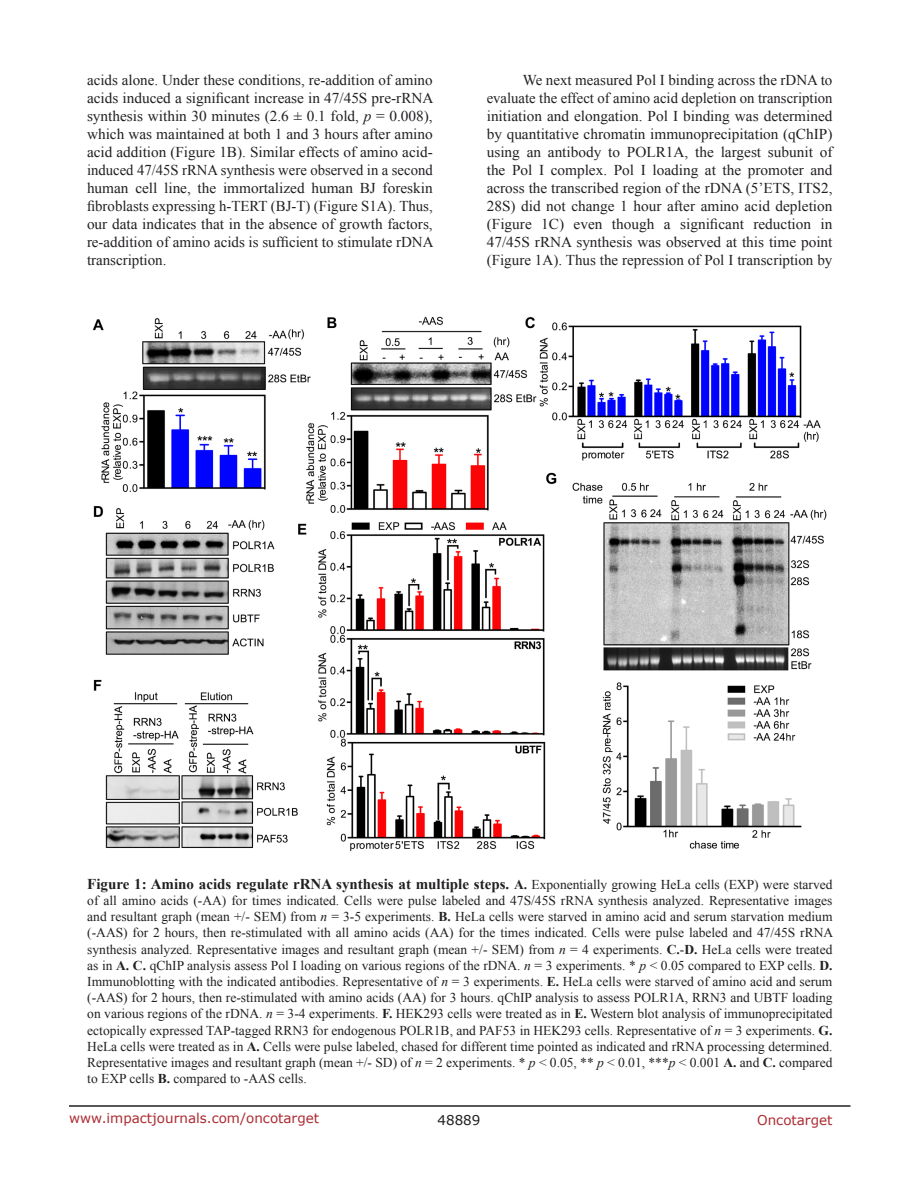
<style>
.page{position:relative;width:918px;height:1188px;background:#fff}
.page>*{position:absolute;margin:0;border:0;box-sizing:border-box;transform-origin:0 0}
.BodyText{font:15px/18px "Times New Roman";color:#221f22;text-align:justify}
.FigureText{font:700 15px "Times New Roman";color:#221f22}
.FigureText-2{font:13.5px/16.2px "Times New Roman";color:#221f22;text-align:justify}
.t1{font:13.5px "Verdana";color:#ac2b31}
.t2{font:13.5px "Verdana";color:#221f22}
.s1{font-style:italic}
.s2{font-size:13.5px}
.s3{font-weight:400;font-size:13.5px}
.s4{font-weight:700}
</style>
<div class="page">
<hr style="left:69px;top:1105px;width:781px;height:2px;background:#231f20">
<img style="left:92px;top:316px;width:735px;height:536px">
<p class="BodyText" style="left:87px;top:71px;width:348px">acids alone. Under these conditions, re-addition of amino acids induced a significant increase in 47/45S pre-rRNA synthesis within 30 minutes (2.6 ± 0.1 fold, <span class="s1">p</span> = 0.008), which was maintained at both 1 and 3 hours after amino acid addition (Figure 1B). Similar effects of amino acid&shy;induced 47/45S rRNA synthesis were observed in a second human cell line, the immortalized human BJ foreskin fibroblasts expressing h-TERT (BJ-T) (Figure S1A). Thus, our data indicates that in the absence of growth factors, re-addition of amino acids is sufficient to stimulate rDNA transcription.</p>
<p class="BodyText" style="left:487px;top:71px;width:347px;text-indent:36px">We next measured Pol I binding across the rDNA to evaluate the effect of amino acid depletion on transcription initiation and elongation. Pol I binding was determined by quantitative chromatin immunoprecipitation (qChIP) using an antibody to POLR1A, the largest subunit of the Pol I complex. Pol I loading at the promoter and across the transcribed region of the rDNA (5’ETS, ITS2, 28S) did not change 1 hour after amino acid depletion (Figure 1C) even though a significant reduction in 47/45S rRNA synthesis was observed at this time point (Figure 1A). Thus the repression of Pol I transcription by</p>
<p class="FigureText" style="left:87px;top:873px;width:747px">Figure 1: Amino acids regulate rRNA synthesis at multiple steps. <span class="s2">A.</span> <span class="s3">Exponentially growing HeLa cells (EXP) were starved</span></p>
<p class="FigureText-2" style="left:87px;top:892px;width:747px">of all amino acids (-AA) for times indicated. Cells were pulse labeled and 47S/45S rRNA synthesis analyzed. Representative images and resultant graph (mean +/- SEM) from <span class="s1">n</span> = 3-5 experiments. <span class="s4">B.</span> HeLa cells were starved in amino acid and serum starvation medium (-AAS) for 2 hours, then re-stimulated with all amino acids (AA) for the times indicated. Cells were pulse labeled and 47/45S rRNA synthesis analyzed. Representative images and resultant graph (mean +/- SEM) from <span class="s1">n</span> = 4 experiments. <span class="s4">C.</span>-<span class="s4">D.</span> HeLa cells were treated as in <span class="s4">A. C.</span> qChIP analysis assess Pol I loading on various regions of the rDNA. <span class="s1">n</span> = 3 experiments. * <span class="s1">p</span> &lt; 0.05 compared to EXP cells. <span class="s4">D.<br></span>Immunoblotting with the indicated antibodies. Representative of <span class="s1">n</span> = 3 experiments. <span class="s4">E.</span> HeLa cells were starved of amino acid and serum (-AAS) for 2 hours, then re-stimulated with amino acids (AA) for 3 hours. qChIP analysis to assess POLR1A, RRN3 and UBTF loading on various regions of the rDNA. <span class="s1">n</span> = 3-4 experiments. <span class="s4">F.</span> HEK293 cells were treated as in <span class="s4">E.</span> Western blot analysis of immunoprecipitated ectopically expressed TAP-tagged RRN3 for endogenous POLR1B, and PAF53 in HEK293 cells. Representative of <span class="s1">n</span> = 3 experiments. <span class="s4">G.<br></span>HeLa cells were treated as in <span class="s4">A.</span> Cells were pulse labeled, chased for different time pointed as indicated and rRNA processing determined.<br>Representative images and resultant graph (mean +/- SD) of <span class="s1">n</span> = 2 experiments. * <span class="s1">p</span> &lt; 0.05, ** <span class="s1">p</span> &lt; 0.01, ***<span class="s1">p</span> &lt; 0.001 <span class="s4">A.</span> and <span class="s4">C.</span> compared to EXP cells <span class="s4">B.</span> compared to -AAS cells.</p>
<p class="t1" style="left:69px;top:1109px;width:252px">www.impactjournals.com/oncotarget</p>
<p class="t2" style="left:438px;top:1111px;width:44px">48889</p>
<p class="t1" style="left:757px;top:1111px;width:77px">Oncotarget</p>
</div>
